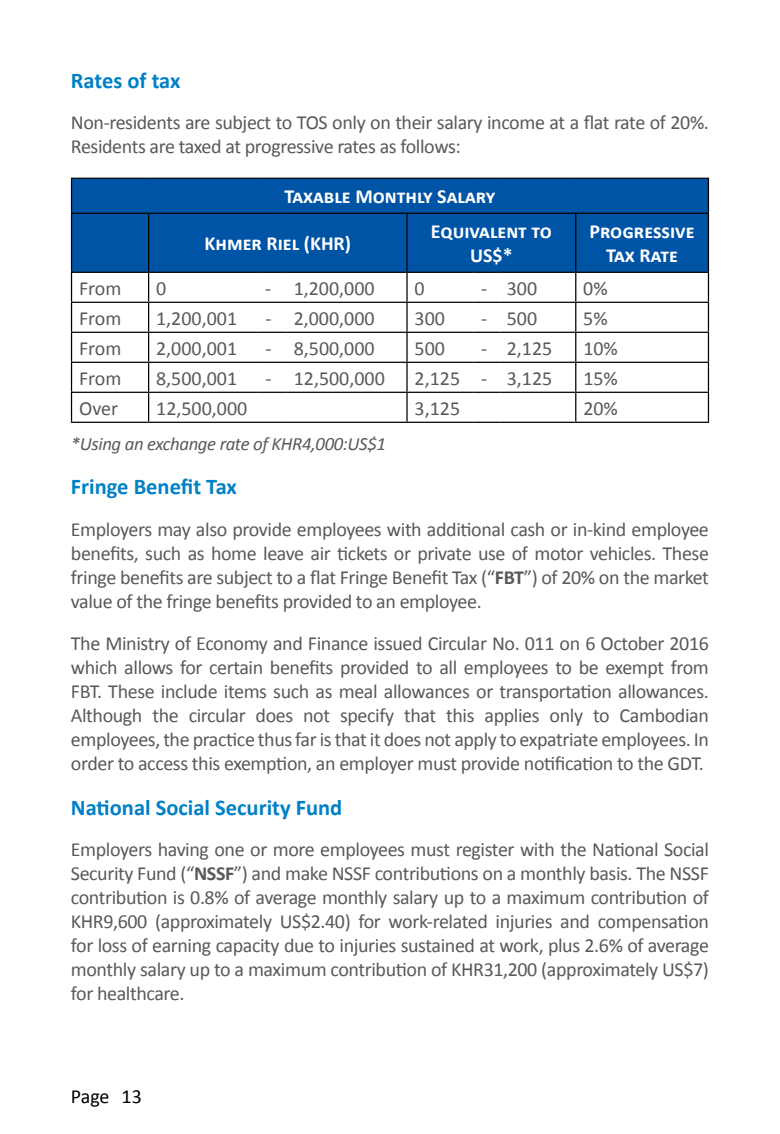
<style>
.page{position:relative;width:780px;height:1134px;background:#fff}
.page>*{position:absolute;margin:0;border:0;box-sizing:border-box;transform-origin:0 0}
.t1{font:700 22.5px "Calibri";color:#0080c7}
.t2{font:20px/24px "Calibri";letter-spacing:-.02em;color:#58595b;text-align:justify}
.t3{font:700 20px/24px "Calibri";color:#fff;text-align:center}
.t4{font:20px "Calibri";letter-spacing:-.005em;color:#000}
.t5{font:italic 18.75px "Calibri";letter-spacing:-.02em;color:#58595b}
.s1{font-weight:700}
</style>
<div class="page">
<div style="left:72px;top:179px;width:635px;height:93px;background:#0054a6"></div>
<hr style="left:707px;top:179px;width:2px;height:34px;background:#000">
<hr style="left:71px;top:213px;width:78px;height:1px;background:#000">
<hr style="left:148px;top:214px;width:1px;height:58px;background:#000">
<hr style="left:406px;top:214px;width:1px;height:58px;background:#000">
<hr style="left:149px;top:213px;width:109px;height:1px;background:#000">
<svg style="left:258px;top:213px;width:28px;height:1px"></svg>
<hr style="left:286px;top:213px;width:121px;height:1px;background:#000">
<hr style="left:407px;top:213px;width:66px;height:1px;background:#000">
<svg style="left:473px;top:213px;width:26px;height:1px"></svg>
<hr style="left:499px;top:213px;width:76px;height:1px;background:#000">
<hr style="left:575px;top:213px;width:134px;height:1px;background:#000">
<hr style="left:575px;top:214px;width:1px;height:58px;background:#000">
<svg style="left:148px;top:273px;width:1px;height:149px"></svg>
<svg style="left:406px;top:273px;width:1px;height:149px"></svg>
<hr style="left:71px;top:178px;width:78px;height:1px;background:#000">
<hr style="left:71px;top:179px;width:1px;height:34px;background:#000">
<hr style="left:149px;top:178px;width:109px;height:1px;background:#000">
<svg style="left:258px;top:178px;width:28px;height:1px"></svg>
<hr style="left:286px;top:178px;width:121px;height:1px;background:#000">
<hr style="left:407px;top:178px;width:66px;height:1px;background:#000">
<svg style="left:473px;top:178px;width:26px;height:1px"></svg>
<hr style="left:499px;top:178px;width:76px;height:1px;background:#000">
<hr style="left:575px;top:178px;width:134px;height:1px;background:#000">
<hr style="left:71px;top:214px;width:1px;height:58px;background:#000">
<hr style="left:707px;top:214px;width:2px;height:58px;background:#000">
<hr style="left:71px;top:272px;width:78px;height:1px;background:#000">
<hr style="left:149px;top:272px;width:109px;height:1px;background:#000">
<svg style="left:258px;top:272px;width:28px;height:1px"></svg>
<hr style="left:286px;top:272px;width:121px;height:1px;background:#000">
<hr style="left:407px;top:272px;width:66px;height:1px;background:#000">
<svg style="left:473px;top:272px;width:26px;height:1px"></svg>
<hr style="left:499px;top:272px;width:76px;height:1px;background:#000">
<hr style="left:575px;top:272px;width:134px;height:1px;background:#000">
<hr style="left:707px;top:273px;width:2px;height:29px;background:#000">
<hr style="left:707px;top:303px;width:2px;height:29px;background:#000">
<hr style="left:707px;top:333px;width:2px;height:29px;background:#000">
<hr style="left:707px;top:363px;width:2px;height:29px;background:#000">
<svg style="left:71px;top:273px;width:1px;height:149px"></svg>
<hr style="left:707px;top:393px;width:2px;height:29px;background:#000">
<hr style="left:71px;top:422px;width:78px;height:1px;background:#000">
<hr style="left:149px;top:422px;width:109px;height:1px;background:#000">
<svg style="left:258px;top:422px;width:28px;height:1px"></svg>
<hr style="left:286px;top:422px;width:121px;height:1px;background:#000">
<hr style="left:407px;top:422px;width:66px;height:1px;background:#000">
<svg style="left:473px;top:422px;width:26px;height:1px"></svg>
<hr style="left:499px;top:422px;width:76px;height:1px;background:#000">
<hr style="left:575px;top:422px;width:134px;height:1px;background:#000">
<hr style="left:71px;top:302px;width:78px;height:1px;background:#000">
<hr style="left:149px;top:302px;width:109px;height:1px;background:#000">
<svg style="left:258px;top:302px;width:28px;height:1px"></svg>
<hr style="left:286px;top:302px;width:121px;height:1px;background:#000">
<hr style="left:407px;top:302px;width:66px;height:1px;background:#000">
<svg style="left:473px;top:302px;width:26px;height:1px"></svg>
<hr style="left:499px;top:302px;width:76px;height:1px;background:#000">
<hr style="left:575px;top:302px;width:134px;height:1px;background:#000">
<hr style="left:71px;top:332px;width:78px;height:1px;background:#000">
<hr style="left:149px;top:332px;width:109px;height:1px;background:#000">
<svg style="left:258px;top:332px;width:28px;height:1px"></svg>
<hr style="left:286px;top:332px;width:121px;height:1px;background:#000">
<hr style="left:407px;top:332px;width:66px;height:1px;background:#000">
<svg style="left:473px;top:332px;width:26px;height:1px"></svg>
<hr style="left:499px;top:332px;width:76px;height:1px;background:#000">
<hr style="left:575px;top:332px;width:134px;height:1px;background:#000">
<hr style="left:71px;top:362px;width:78px;height:1px;background:#000">
<hr style="left:149px;top:362px;width:109px;height:1px;background:#000">
<svg style="left:258px;top:362px;width:28px;height:1px"></svg>
<hr style="left:286px;top:362px;width:121px;height:1px;background:#000">
<hr style="left:407px;top:362px;width:66px;height:1px;background:#000">
<svg style="left:473px;top:362px;width:26px;height:1px"></svg>
<hr style="left:499px;top:362px;width:76px;height:1px;background:#000">
<hr style="left:575px;top:362px;width:134px;height:1px;background:#000">
<hr style="left:71px;top:392px;width:78px;height:1px;background:#000">
<hr style="left:149px;top:392px;width:109px;height:1px;background:#000">
<svg style="left:258px;top:392px;width:28px;height:1px"></svg>
<hr style="left:286px;top:392px;width:121px;height:1px;background:#000">
<hr style="left:407px;top:392px;width:66px;height:1px;background:#000">
<svg style="left:473px;top:392px;width:26px;height:1px"></svg>
<hr style="left:499px;top:392px;width:76px;height:1px;background:#000">
<hr style="left:575px;top:392px;width:134px;height:1px;background:#000">
<svg style="left:575px;top:273px;width:1px;height:149px"></svg>
<p class="t1" style="left:71px;top:66px;width:111px">Rates of tax</p>
<p class="t2" style="left:71px;top:111px;width:639px">Non-residents are subject to TOS only on their salary income at a flat rate of 20%.<br>Residents are taxed at progressive rates as follows:</p>
<p class="t3" style="left:284px;top:185px;width:212px">Taxable Monthly Salary</p>
<p class="t3" style="left:204px;top:232px;width:148px">Khmer Riel (KHR)</p>
<p class="t3" style="left:431px;top:220px;width:122px">Equivalent to<br>US$*</p>
<p class="t3" style="left:589px;top:220px;width:107px">Progressive<br>Tax Rate</p>
<p class="t2" style="left:79px;top:276px;width:44px">From</p>
<p class="t2" style="left:156px;top:276px;width:12px">0</p>
<p class="t2" style="left:265px;top:276px;width:111px">- 1,200,000</p>
<p class="t2" style="left:414px;top:276px;width:12px">0</p>
<p class="t2" style="left:481px;top:276px;width:57px">- 300</p>
<p class="t2" style="left:583px;top:276px;width:26px">0%</p>
<p class="t2" style="left:79px;top:306px;width:44px">From</p>
<p class="t2" style="left:156px;top:306px;width:82px">1,200,001</p>
<p class="t2" style="left:265px;top:306px;width:111px">- 2,000,000</p>
<p class="t2" style="left:414px;top:306px;width:32px">300</p>
<p class="t2" style="left:481px;top:306px;width:57px">- 500</p>
<p class="t2" style="left:583px;top:306px;width:26px">5%</p>
<p class="t2" style="left:79px;top:336px;width:44px">From</p>
<p class="t2" style="left:156px;top:336px;width:82px">2,000,001</p>
<p class="t2" style="left:265px;top:336px;width:111px">- 8,500,000</p>
<p class="t2" style="left:414px;top:336px;width:32px">500</p>
<p class="t2" style="left:481px;top:336px;width:73px">- 2,125</p>
<p class="t2" style="left:583px;top:336px;width:36px">10%</p>
<p class="t2" style="left:79px;top:366px;width:44px">From</p>
<p class="t2" style="left:156px;top:366px;width:82px">8,500,001</p>
<p class="t2" style="left:265px;top:366px;width:121px">- 12,500,000</p>
<p class="t2" style="left:414px;top:366px;width:139px">2,125 - 3,125</p>
<p class="t2" style="left:583px;top:366px;width:36px">15%</p>
<p class="t2" style="left:79px;top:396px;width:41px">Over</p>
<p class="t2" style="left:156px;top:396px;width:93px">12,500,000</p>
<p class="t2" style="left:414px;top:396px;width:47px">3,125</p>
<p class="t2" style="left:583px;top:396px;width:36px">20%</p>
<p class="t5" style="left:71px;top:431px;width:316px">*Using an exchange rate of KHR4,000:US$1</p>
<p class="t1" style="left:71px;top:472px;width:167px">Fringe Benefit Tax</p>
<p class="t2" style="left:71px;top:517px;width:639px">Employers may also provide employees with additional cash or in-kind employee benefits, such as home leave air tickets or private use of motor vehicles. These fringe benefits are subject to a flat Fringe Benefit Tax (“<span class="s1">FBT</span>”) of 20% on the market value of the fringe benefits provided to an employee.</p>
<p class="t2" style="left:71px;top:631px;width:639px">The Ministry of Economy and Finance issued Circular No. 011 on 6 October 2016 which allows for certain benefits provided to all employees to be exempt from FBT. These include items such as meal allowances or transportation allowances.<br>Although the circular does not specify that this applies only to Cambodian employees, the practice thus far is that it does not apply to expatriate employees. In order to access this exemption, an employer must provide notification to the GDT.</p>
<p class="t1" style="left:71px;top:793px;width:273px">National Social Security Fund</p>
<p class="t2" style="left:71px;top:838px;width:639px">Employers having one or more employees must register with the National Social Security Fund (“<span class="s1">NSSF</span>”) and make NSSF contributions on a monthly basis. The NSSF contribution is 0.8% of average monthly salary up to a maximum contribution of KHR9,600 (approximately US$2.40) for work-related injuries and compensation for loss of earning capacity due to injuries sustained at work, plus 2.6% of average monthly salary up to a maximum contribution of KHR31,200 (approximately US$7) for healthcare.</p>
<p class="t4" style="left:71px;top:1084px;width:72px">Page 13</p>
</div>
